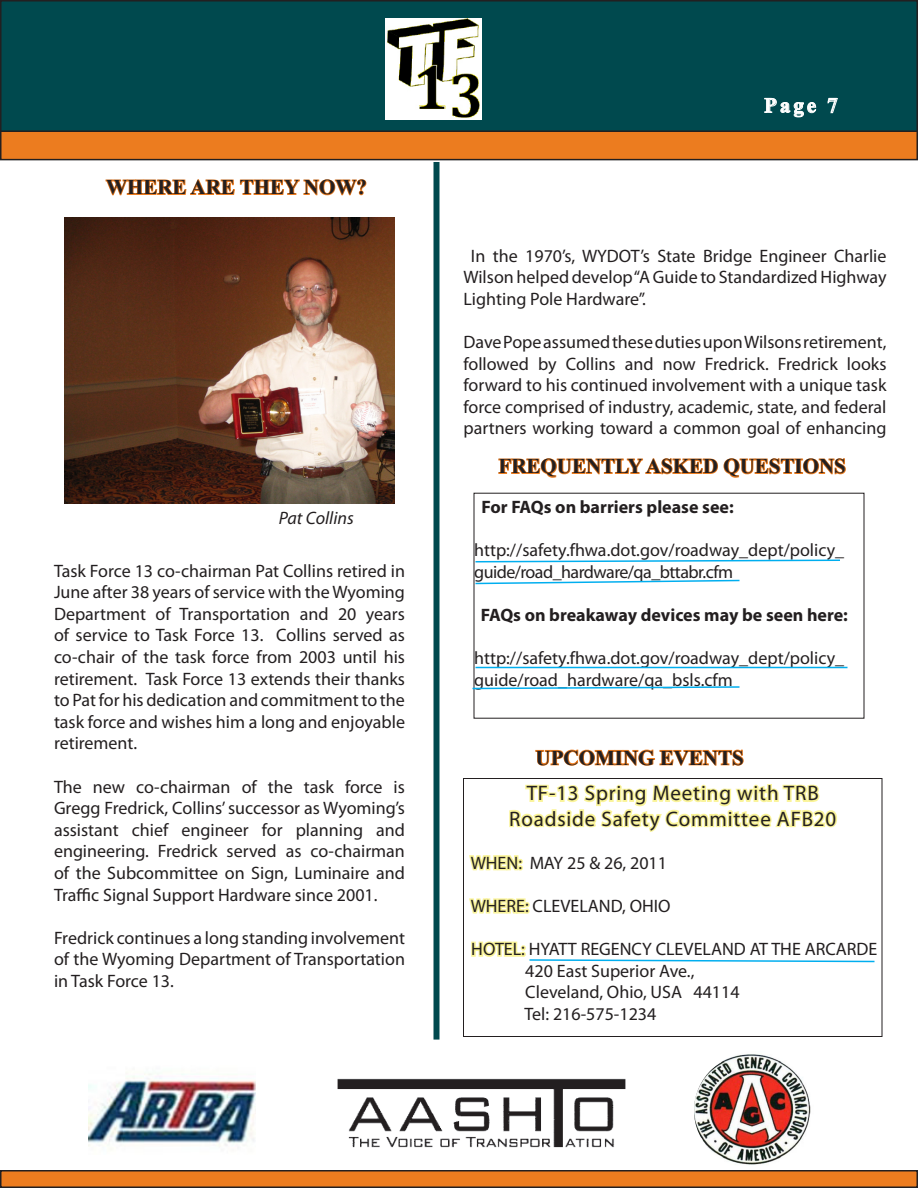
<style>
.page{position:relative;width:918px;height:1188px;background:#fff}
.page>*{position:absolute;margin:0;border:0;box-sizing:border-box;transform-origin:0 0}
.t1{font:21px "Myriad Pro";letter-spacing:.04em;color:#231f20}
.t2{font:700 21px "Times New Roman";color:#231f20}
.t3{font:700 21px "Times New Roman";letter-spacing:.085em;color:#231f20}
.t4{font:700 21px "Times New Roman";color:#fff}
.t5{font:18px/21.6px "Myriad Pro";color:#231f20;text-align:justify}
.t6{font:700 18px "Myriad Pro";color:#231f20}
.t7{font:italic 18px "Myriad Pro";color:#231f20}
</style>
<div class="page">
<svg style="left:105px;top:179px;width:262px;height:17px"></svg>
<div style="left:1px;top:1px;width:916px;height:131px;background:#00494e"></div>
<div style="left:0;top:0;width:918px;height:133px;border:2px solid #231f20"></div>
<div style="left:1px;top:131px;width:916px;height:29px;background:#ec7c1f"></div>
<div style="left:0;top:130px;width:918px;height:30px;border:2px solid #231f20"></div>
<svg style="left:764px;top:98px;width:52px;height:20px"></svg>
<svg style="left:827px;top:98px;width:11px;height:15px"></svg>
<img style="left:385px;top:18px;width:97px;height:101px">
<img style="left:64px;top:218px;width:330px;height:286px">
<div style="left:1px;top:1171px;width:916px;height:16px;background:#ec7c1f"></div>
<div style="left:0;top:1170px;width:918px;height:18px;border:2px solid #231f20"></div>
<img style="left:694px;top:1054px;width:117px;height:111px">
<img style="left:337px;top:1078px;width:289px;height:70px">
<svg style="left:498px;top:458px;width:348px;height:20px"></svg>
<div style="left:434px;top:162px;width:6px;height:878px;background:#00494e"></div>
<svg style="left:474px;top:559px;width:366px;height:4px"></svg>
<svg style="left:474px;top:579px;width:266px;height:6px"></svg>
<hr style="left:476px;top:667px;width:372px;height:1px;background:#00aeef">
<svg style="left:472px;top:685px;width:268px;height:5px"></svg>
<svg style="left:467px;top:697px;width:409px;height:266px"></svg>
<img style="left:88px;top:1074px;width:167px;height:72px">
<p class="t2" style="left:106px;top:173px;width:53px">WHERE</p>
<p class="t3" style="left:191px;top:173px;width:178px">ARE THEY NOW?</p>
<p class="t7" style="left:279px;top:506px;width:77px">Pat Collins</p>
<p class="t5" style="left:54px;top:559px;width:353px">Task Force 13 co-chairman Pat Collins retired in June after 38 years of service with the Wyoming Department of Transportation and 20 years of service to Task Force 13. Collins served as co-chair of the task force from 2003 until his retirement. Task Force 13 extends their thanks to Pat for his dedication and commitment to the task force and wishes him a long and enjoyable retirement.</p>
<p class="t5" style="left:54px;top:775px;width:353px">The new co-chairman of the task force is Gregg Fredrick, Collins’ successor as Wyoming’s assistant chief engineer for planning and engineering. Fredrick served as co-chairman of the Subcommittee on Sign, Luminaire and Traffic Signal Support Hardware since 2001.</p>
<p class="t5" style="left:54px;top:927px;width:353px">Fredrick continues a long standing involvement of the Wyoming Department of Transportation in Task Force 13.</p>
<p class="t4" style="left:764px;top:91px;width:75px">PAGE 7</p>
<p class="t5" style="left:464px;top:245px;width:425px;text-indent:7px">In the 1970’s, WYDOT’s State Bridge Engineer Charlie Wilson helped develop “A Guide to Standardized Highway Lighting Pole Hardware”.</p>
<p class="t5" style="left:464px;top:331px;width:425px">Dave Pope assumed these duties upon Wilsons retirement, followed by Collins and now Fredrick. Fredrick looks forward to his continued involvement with a unique task force comprised of industry, academic, state, and federal partners working toward a common goal of enhancing</p>
<p class="t2" style="left:499px;top:452px;width:89px">FRE QUENTL</p>
<p class="t2" style="left:627px;top:452px;width:142px">Y ASKED QUEST</p>
<p class="t2" style="left:795px;top:452px;width:39px">IONS</p>
<p class="t6" style="left:481px;top:495px;width:254px">For FAQs on barriers please see:</p>
<p class="t5" style="left:474px;top:539px;width:372px">http://safety.fhwa.dot.gov/roadway_dept/policy_ guide/road_hardware/qa_bttabr.cfm</p>
<p class="t6" style="left:481px;top:603px;width:369px">FAQs on breakaway devices may be seen here:</p>
<p class="t5" style="left:474px;top:647px;width:372px">http://safety.fhwa.dot.gov/roadway_dept/policy_ guide/road_hardware/qa_bsls.cfm</p>
<p class="t2" style="left:536px;top:743px;width:210px">UPCOMING EVENTS</p>
<p class="t1" style="left:527px;top:780px;width:294px">TF-13 Spring Meeting with TRB</p>
<p class="t1" style="left:509px;top:806px;width:329px">Roadside Safety Committee AFB20</p>
<p class="t5" style="left:471px;top:852px;width:198px">WHEN: MAY 25 &amp; 26, 2011</p>
<p class="t5" style="left:471px;top:895px;width:201px">WHERE: CLEVELAND, OHIO</p>
<p class="t5" style="left:471px;top:938px;width:408px">HOTEL: HYATT REGENCY CLEVELAND AT THE ARCARDE</p>
<p class="t5" style="left:525px;top:960px;width:171px">420 East Superior Ave.,</p>
<p class="t5" style="left:525px;top:981px;width:216px">Cleveland, Ohio, USA 44114</p>
<p class="t5" style="left:525px;top:1003px;width:133px">Tel: 216-575-1234</p>
</div>
